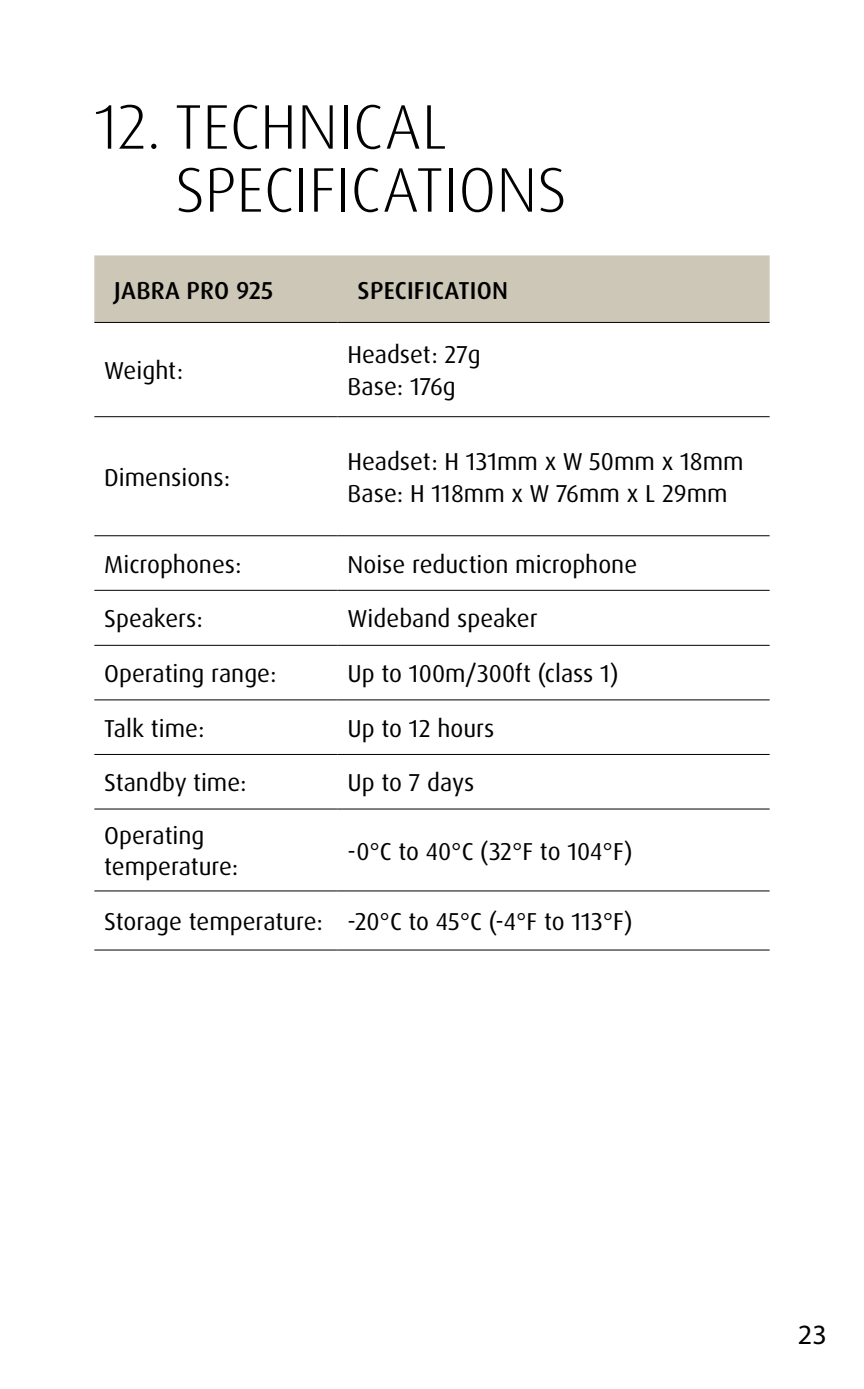
<style>
.page{position:relative;width:864px;height:1389px;background:#fff}
.page>*{position:absolute;margin:0;border:0;box-sizing:border-box;transform-origin:0 0}
.t1{font:300 63px/63px "Dax Pro";letter-spacing:.005em;color:#000}
.t2{font:28px "Myriad Pro";color:#000}
.t3{font:24.5px/31.5px "Dax Pro";color:#000}
.t4{font:500 24.5px "Dax Pro";letter-spacing:.01em;color:#000}
</style>
<div class="page">
<div style="left:94px;top:255px;width:675px;height:67px;background:#cdc7b8"></div>
<svg style="left:94px;top:417px;width:675px;height:284px"></svg>
<hr style="left:94px;top:808px;width:243px;height:2px;background:#000">
<hr style="left:337px;top:808px;width:432px;height:2px;background:#000">
<hr style="left:94px;top:645px;width:243px;height:1px;background:#000">
<hr style="left:337px;top:645px;width:432px;height:1px;background:#000">
<hr style="left:94px;top:699px;width:243px;height:1px;background:#000">
<hr style="left:337px;top:699px;width:432px;height:1px;background:#000">
<hr style="left:94px;top:754px;width:243px;height:1px;background:#000">
<hr style="left:337px;top:754px;width:432px;height:1px;background:#000">
<hr style="left:94px;top:590px;width:243px;height:1px;background:#000">
<hr style="left:337px;top:590px;width:432px;height:1px;background:#000">
<hr style="left:94px;top:535px;width:243px;height:1px;background:#000">
<hr style="left:337px;top:535px;width:432px;height:1px;background:#000">
<hr style="left:94px;top:416px;width:243px;height:1px;background:#000">
<hr style="left:337px;top:416px;width:432px;height:1px;background:#000">
<hr style="left:94px;top:322px;width:243px;height:1px;background:#000">
<hr style="left:337px;top:322px;width:432px;height:1px;background:#000">
<hr style="left:94px;top:949px;width:243px;height:2px;background:#000">
<hr style="left:337px;top:949px;width:432px;height:2px;background:#000">
<hr style="left:94px;top:890px;width:243px;height:2px;background:#000">
<hr style="left:337px;top:890px;width:432px;height:2px;background:#000">
<h1 class="t1" style="left:175px;top:95px;width:393px;text-indent:-81px">12. TECHNICAL<br>SPECIFICATIONS</h1>
<p class="t4" style="left:114px;top:274px;width:160px">JABRA PRO 925</p>
<p class="t4" style="left:357px;top:274px;width:152px">SPECIFICATION</p>
<p class="t3" style="left:104px;top:355px;width:80px">Weight:</p>
<p class="t3" style="left:104px;top:462px;width:127px">Dimensions:</p>
<p class="t3" style="left:347px;top:339px;width:135px">Headset: 27g<br>Base: 176g</p>
<p class="t3" style="left:347px;top:446px;width:397px">Headset: H 131mm x W 50mm x 18mm<br>Base: H 118mm x W 76mm x L 29mm</p>
<p class="t3" style="left:104px;top:548px;width:139px">Microphones:</p>
<p class="t3" style="left:347px;top:548px;width:291px">Noise reduction microphone</p>
<p class="t3" style="left:104px;top:603px;width:100px">Speakers:</p>
<p class="t3" style="left:347px;top:603px;width:191px">Wideband speaker</p>
<p class="t3" style="left:104px;top:658px;width:174px">Operating range:</p>
<p class="t3" style="left:347px;top:658px;width:272px">Up to 100m/300ft (class 1)</p>
<p class="t3" style="left:104px;top:713px;width:102px">Talk time:</p>
<p class="t3" style="left:347px;top:713px;width:148px">Up to 12 hours</p>
<p class="t3" style="left:104px;top:767px;width:144px">Standby time:</p>
<p class="t3" style="left:347px;top:767px;width:128px">Up to 7 days</p>
<p class="t3" style="left:104px;top:820px;width:135px">Operating temperature:</p>
<p class="t3" style="left:347px;top:835px;width:286px">-0°C to 40°C (32°F to 104°F)</p>
<p class="t3" style="left:104px;top:906px;width:529px">Storage temperature: -20°C to 45°C (-4°F to 113°F)</p>
<p class="t2" style="left:797px;top:1317px;width:30px">23</p>
</div>
